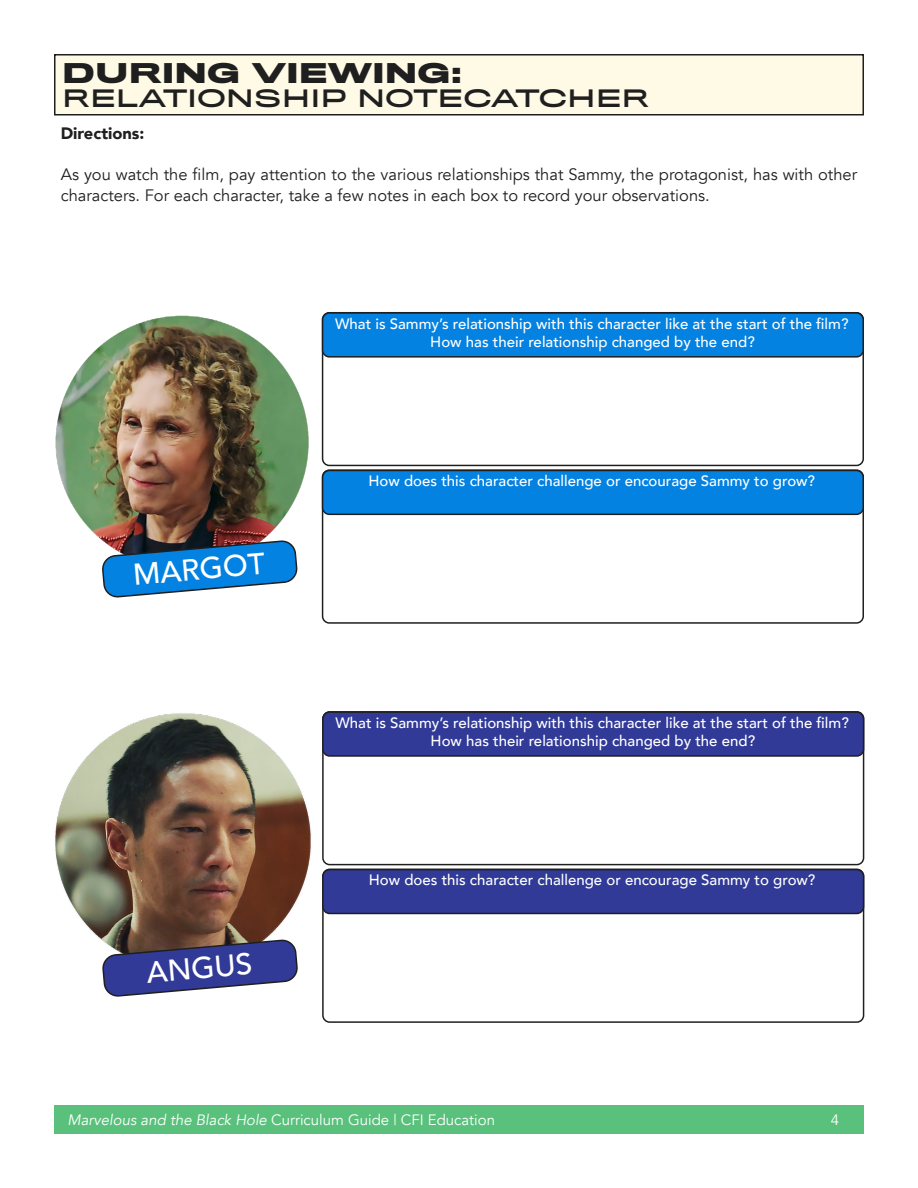
<style>
.page{position:relative;width:918px;height:1188px;background:#fff}
.page>*{position:absolute;margin:0;border:0;box-sizing:border-box;transform-origin:0 0}
.t1{font:500 30px "Avenir";color:#fff}
.t2{font:700 25.5px "Titling Gothic FB Extended";color:#1f1f1f}
.t3{font:22.5px "Titling Gothic FB Extended Standard";color:#1f1f1f}
.t4{font:16.5px/21px "Avenir";color:#1f1f1f}
.t5{font:900 16.5px "Avenir";color:#1f1f1f}
.t6{font:500 15px/18px "Avenir";color:#fff;text-align:center}
.t7{font:15px "Avenir";color:#fff}
.s1{font-style:italic}
</style>
<div class="page">
<div style="left:54px;top:1105px;width:810px;height:29px;background:#59c17c"></div>
<div style="left:322px;top:312px;width:542px;height:154px;border:2px solid #1f1f1f;border-radius:7px"></div>
<div style="left:322px;top:711px;width:542px;height:154px;border:2px solid #1f1f1f;border-radius:7px"></div>
<div style="left:322px;top:469px;width:542px;height:155px;border:2px solid #1f1f1f;border-radius:7px"></div>
<div style="left:322px;top:869px;width:542px;height:154px;border:2px solid #1f1f1f;border-radius:7px"></div>
<div style="left:323px;top:313px;width:540px;height:44px;background:#0382e2;border-radius:7px"></div>
<div style="left:322px;top:312px;width:542px;height:46px;border:2px solid #1f1f1f;border-radius:7px"></div>
<div style="left:323px;top:712px;width:541px;height:44px;background:#313a97;border-radius:7px"></div>
<div style="left:322px;top:711px;width:542px;height:46px;border:2px solid #1f1f1f;border-radius:7px"></div>
<div style="left:323px;top:470px;width:540px;height:44px;background:#0382e2;border-radius:7px"></div>
<div style="left:322px;top:470px;width:542px;height:45px;border:2px solid #1f1f1f;border-radius:7px"></div>
<div style="left:323px;top:870px;width:541px;height:43px;background:#313a97;border-radius:7px"></div>
<div style="left:322px;top:869px;width:542px;height:45px;border:2px solid #1f1f1f;border-radius:7px"></div>
<div style="left:55px;top:55px;width:808px;height:60px;background:#fffae6"></div>
<div style="left:54px;top:54px;width:810px;height:62px;border:2px solid #1f1f1f"></div>
<img style="left:55px;top:315px;width:254px;height:255px">
<img style="left:55px;top:713px;width:256px;height:257px">
<svg style="left:102px;top:541px;width:195px;height:56px;background:#3185c7"></svg>
<svg style="left:103px;top:940px;width:195px;height:56px;background:#545795"></svg>
<h2 class="t2" style="left:62px;top:56px;width:402px">DURING VIEWING:</h2>
<h3 class="t3" style="left:62px;top:84px;width:589px">RELATIONSHIP NOTECATCHER</h3>
<p class="t5" style="left:61px;top:119px;width:85px">Directions:</p>
<p class="t4" style="left:61px;top:164px;width:798px">As you watch the film, pay attention to the various relationships that Sammy, the protagonist, has with other characters. For each character, take a few notes in each box to record your observations.</p>
<p class="t6" style="left:335px;top:314px;width:515px">What is Sammy’s relationship with this character like at the start of the film?<br>How has their relationship changed by the end?</p>
<h1 class="t1" style="left:131px;top:549px;width:134px;rotate:-5deg">MARGOT</h1>
<h1 class="t1" style="left:144px;top:947px;width:108px;rotate:-5deg">ANGUS</h1>
<p class="t6" style="left:369px;top:471px;width:448px">How does this character challenge or encourage Sammy to grow?</p>
<p class="t6" style="left:335px;top:713px;width:515px">What is Sammy’s relationship with this character like at the start of the film?<br>How has their relationship changed by the end?</p>
<p class="t6" style="left:369px;top:870px;width:448px">How does this character challenge or encourage Sammy to grow?</p>
<p class="t7" style="left:68px;top:1111px;width:429px"><span class="s1">Marvelous and the Black Hole</span> Curriculum Guide | CFI Education</p>
<p class="t7" style="left:831px;top:1111px;width:10px">4</p>
</div>
